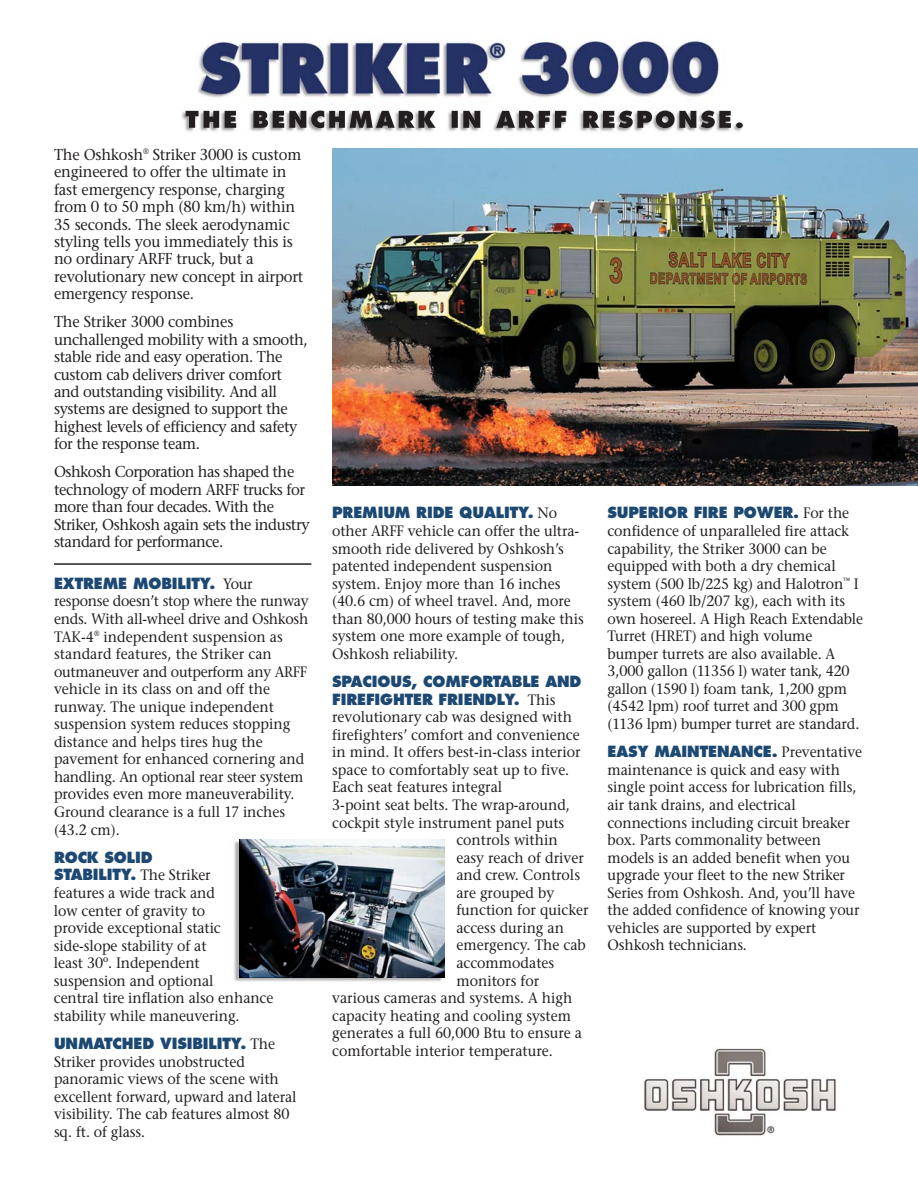
<style>
.page{position:relative;width:918px;height:1188px;background:#fff}
.page>*{position:absolute;margin:0;border:0;box-sizing:border-box;transform-origin:0 0}
.t1{font:15.75px/17.4px "Stone Serif";letter-spacing:-.025em;color:#231f20;scale:.94 1}
.t2{font:15px/17.5px "Stone Serif";letter-spacing:-.005em;color:#231f20;scale:.94 1}
.t3{font:800 15px/17.5px "Futura";letter-spacing:-.01em;color:#1c4872;scale:.96 1}
.s1{font-family:"Stone Serif";font-weight:400;color:#231f20}
</style>
<div class="page">
<img style="left:181px;top:39px;width:562px;height:93px">
<img style="left:186px;top:111px;width:447px;height:17px">
<img style="left:644px;top:1048px;width:192px;height:88px">
<hr style="left:54px;top:563px;width:257px;height:2px;background:#231f20">
<img style="left:332px;top:148px;width:586px;height:338px">
<img style="left:234px;top:839px;width:211px;height:143px">
<img style="left:240px;top:840px;width:205px;height:137px">
<p class="t1" style="left:54px;top:148px;width:267px">The Oshkosh<sup>®</sup> Striker 3000 is custom engineered to offer the ultimate in fast emergency response, charging from 0 to 50 mph (80 km/h) within<br>35 seconds. The sleek aerodynamic styling tells you immediately this is no ordinary ARFF truck, but a revolutionary new concept in airport emergency response.</p>
<p class="t1" style="left:54px;top:315px;width:272px">The Striker 3000 combines unchallenged mobility with a smooth, stable ride and easy operation. The custom cab delivers driver comfort and outstanding visibility. And all systems are designed to support the highest levels of efficiency and safety for the response team.</p>
<p class="t1" style="left:54px;top:465px;width:274px">Oshkosh Corporation has shaped the technology of modern ARFF trucks for more than four decades. With the Striker, Oshkosh again sets the industry standard for performance.</p>
<p class="t3" style="left:54px;top:576px;width:209px">EXTREME MOBILITY. <span class="s1">Your</span></p>
<p class="t2" style="left:54px;top:594px;width:273px">response doesn’t stop where the runway ends. With all-wheel drive and Oshkosh TAK-4<sup>®</sup> independent suspension as standard features, the Striker can outmaneuver and outperform any ARFF vehicle in its class on and off the runway. The unique independent suspension system reduces stopping distance and helps tires hug the pavement for enhanced cornering and handling. An optional rear steer system provides even more maneuverability.<br>Ground clearance is a full 17 inches (43.2 cm).</p>
<p class="t3" style="left:54px;top:850px;width:165px">ROCK SOLID<br>STABILITY. <span class="s1">The Striker</span></p>
<p class="t2" style="left:54px;top:886px;width:235px">features a wide track and<br>low center of gravity to<br>provide exceptional static side-slope stability of at<br>least 30º. Independent suspension and optional<br>central tire inflation also enhance stability while maneuvering.</p>
<p class="t3" style="left:54px;top:1036px;width:232px">UNMATCHED VISIBILITY. <span class="s1">The</span></p>
<p class="t2" style="left:54px;top:1054px;width:260px">Striker provides unobstructed panoramic views of the scene with excellent forward, upward and lateral visibility. The cab features almost 80 sq. ft. of glass.</p>
<p class="t3" style="left:332px;top:505px;width:236px">PREMIUM RIDE QUALITY. <span class="s1">No</span></p>
<p class="t2" style="left:332px;top:524px;width:269px">other ARFF vehicle can offer the ultra&shy;smooth ride delivered by Oshkosh’s patented independent suspension system. Enjoy more than 16 inches (40.6 cm) of wheel travel. And, more than 80,000 hours of testing make this system one more example of tough, Oshkosh reliability.</p>
<p class="t3" style="left:332px;top:674px;width:261px">SPACIOUS, COMFORTABLE AND<br>FIREFIGHTER FRIENDLY. <span class="s1">This</span></p>
<p class="t2" style="left:332px;top:710px;width:257px">revolutionary cab was designed with</p>
<p class="t2" style="left:332px;top:727px;width:265px">firefighters’ comfort and convenience</p>
<p class="t2" style="left:332px;top:745px;width:266px">in mind. It offers best-in-class interior</p>
<p class="t2" style="left:332px;top:762px;width:254px">space to comfortably seat up to five.</p>
<p class="t2" style="left:332px;top:780px;width:182px">Each seat features integral</p>
<p class="t2" style="left:332px;top:798px;width:254px">3-point seat belts. The wrap-around,</p>
<p class="t2" style="left:332px;top:815px;width:248px">cockpit style instrument panel puts</p>
<p class="t2" style="left:456px;top:833px;width:109px">controls within</p>
<p class="t2" style="left:456px;top:850px;width:137px">easy reach of driver</p>
<p class="t2" style="left:456px;top:868px;width:133px">and crew. Controls</p>
<p class="t2" style="left:456px;top:885px;width:106px">are grouped by</p>
<p class="t2" style="left:456px;top:903px;width:142px">function for quicker</p>
<p class="t2" style="left:456px;top:920px;width:116px">access during an</p>
<p class="t2" style="left:456px;top:938px;width:139px">emergency. The cab</p>
<p class="t2" style="left:456px;top:956px;width:106px">accommodates</p>
<p class="t2" style="left:456px;top:973px;width:90px">monitors for</p>
<p class="t2" style="left:332px;top:991px;width:257px">various cameras and systems. A high</p>
<p class="t2" style="left:332px;top:1008px;width:256px">capacity heating and cooling system</p>
<p class="t2" style="left:332px;top:1026px;width:267px">generates a full 60,000 Btu to ensure a</p>
<p class="t2" style="left:332px;top:1043px;width:236px">comfortable interior temperature.</p>
<p class="t3" style="left:608px;top:505px;width:253px">SUPERIOR FIRE POWER. <span class="s1">For the</span></p>
<p class="t2" style="left:607px;top:524px;width:273px">confidence of unparalleled fire attack capability, the Striker 3000 can be equipped with both a dry chemical system (500 lb/225 kg) and Halotron<sup>™</sup> I system (460 lb/207 kg), each with its own hosereel. A High Reach Extendable Turret (HRET) and high volume bumper turrets are also available. A 3,000 gallon (11356 l) water tank, 420 gallon (1590 l) foam tank, 1,200 gpm (4542 lpm) roof turret and 300 gpm (1136 lpm) bumper turret are standard.</p>
<p class="t3" style="left:608px;top:744px;width:267px">EASY MAINTENANCE. <span class="s1">Preventative</span></p>
<p class="t2" style="left:608px;top:762px;width:270px">maintenance is quick and easy with single point access for lubrication fills, air tank drains, and electrical connections including circuit breaker box. Parts commonality between models is an added benefit when you upgrade your fleet to the new Striker Series from Oshkosh. And, you’ll have the added confidence of knowing your vehicles are supported by expert Oshkosh technicians.</p>
</div>
